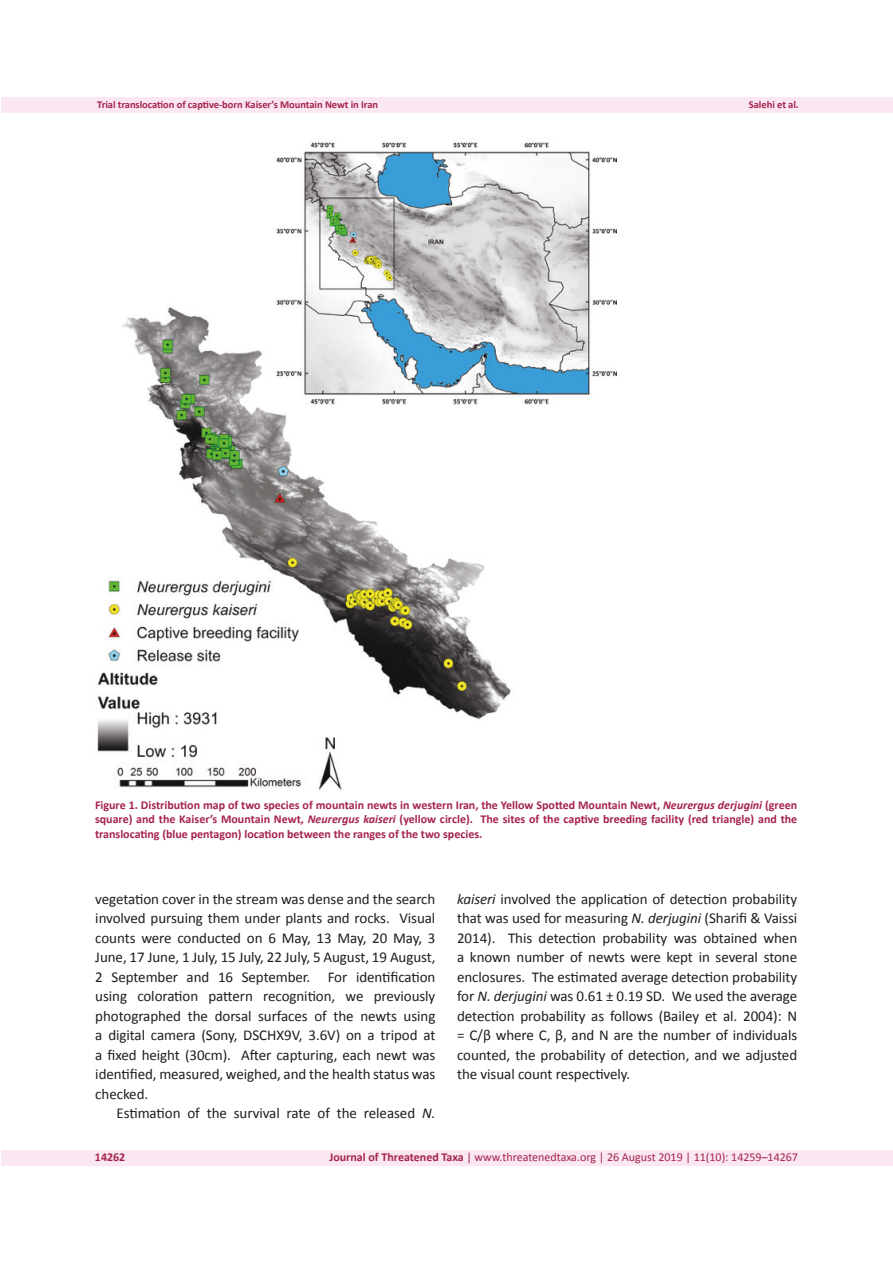
<style>
.page{position:relative;width:893px;height:1263px;background:#fff}
.page>*{position:absolute;margin:0;border:0;box-sizing:border-box;transform-origin:0 0}
.t1{font:15px/19.5px "Calibri";letter-spacing:-.005em;color:#1d1e1f;text-align:justify}
.t2{font:15px "Calibri 2";letter-spacing:-.005em;color:#1d1e1f}
.t3{font:700 12px/14.4px "Calibri";color:#a5234c;text-align:justify}
.t4{font:12px "Calibri 2";color:#a5234c}
.t5{font:700 10.5px "Calibri";letter-spacing:-.005em;color:#a5234c}
.s1{font-style:italic}
.s2{font-family:"Calibri 2"}
.s3{font-family:"Calibri Bold 2"}
</style>
<div class="page">
<div style="left:1px;top:97px;width:891px;height:15px;background:#fae7f2"></div>
<div style="left:1px;top:1150px;width:892px;height:16px;background:#fae7f2"></div>
<img style="left:97px;top:142px;width:520px;height:648px">
<p class="t5" style="left:97px;top:98px;width:283px">Trial translocation of captive-born Kaiser’s Mountain Newt in Iran</p>
<p class="t5" style="left:749px;top:98px;width:51px">Salehi et al.</p>
<p class="t3" style="left:95px;top:797px;width:704px">Figure 1. Distribution map of two species of mountain newts in western Iran, the Yellow Spotted Mountain Newt, <span class="s1">Neurergus derjugini</span> (green square) and the Kaiser’s Mountain Newt, <span class="s1">Neurergus kaiseri</span> (yellow circle). The sites of the captive breeding facility (red triangle) and the translocating (blue pentagon) location between the ranges of the two species.</p>
<p class="t1" style="left:95px;top:889px;width:342px">vegetation cover in the stream was dense and the search involved pursuing them under plants and rocks. Visual counts were conducted on 6 May, 13 May, 20 May, 3</p>
<p class="t2" style="left:95px;top:947px;width:342px">June, 17 June, 1 July, 15 July, 22 July, 5 August, 19 August,</p>
<p class="t1" style="left:95px;top:967px;width:342px">2 September and 16 September. For identification using coloration pattern recognition, we previously photographed the dorsal surfaces of the newts using a digital camera (Sony, DSCHX9V, 3.6V) on a tripod at a fixed height (30cm). After capturing, each newt was identified, measured, weighed, and the health status was</p>
<p class="t2" style="left:95px;top:1084px;width:54px">checked.</p>
<p class="t1" style="left:117px;top:1103px;width:320px">Estimation of the survival rate of the released <span class="s1">N.</span></p>
<p class="t1" style="left:457px;top:889px;width:342px"><span class="s1">kaiseri</span> involved the application of detection probability that was used for measuring <span class="s1">N. derjugini</span> (Sharifi &amp; Vaissi 2014). This detection probability was obtained when a known number of newts were kept in several stone enclosures. The estimated average detection probability for <span class="s1">N. derjugini</span> was 0.61 ± 0.19 SD. We used the average detection probability as follows (Bailey et al. 2004): N = C/β where C, β, and N are <span class="s2">the</span> number of individuals counted, the probability of detection, and we adjusted the visual count respectively.</p>
<p class="t3" style="left:95px;top:1150px;width:32px">14262</p>
<p class="t4" style="left:329px;top:1150px;width:470px"><span class="s3">Journal of Threatened Taxa</span> | www.threatenedtaxa.org | 26 August 2019 | 11(10): 14259–14267</p>
</div>
